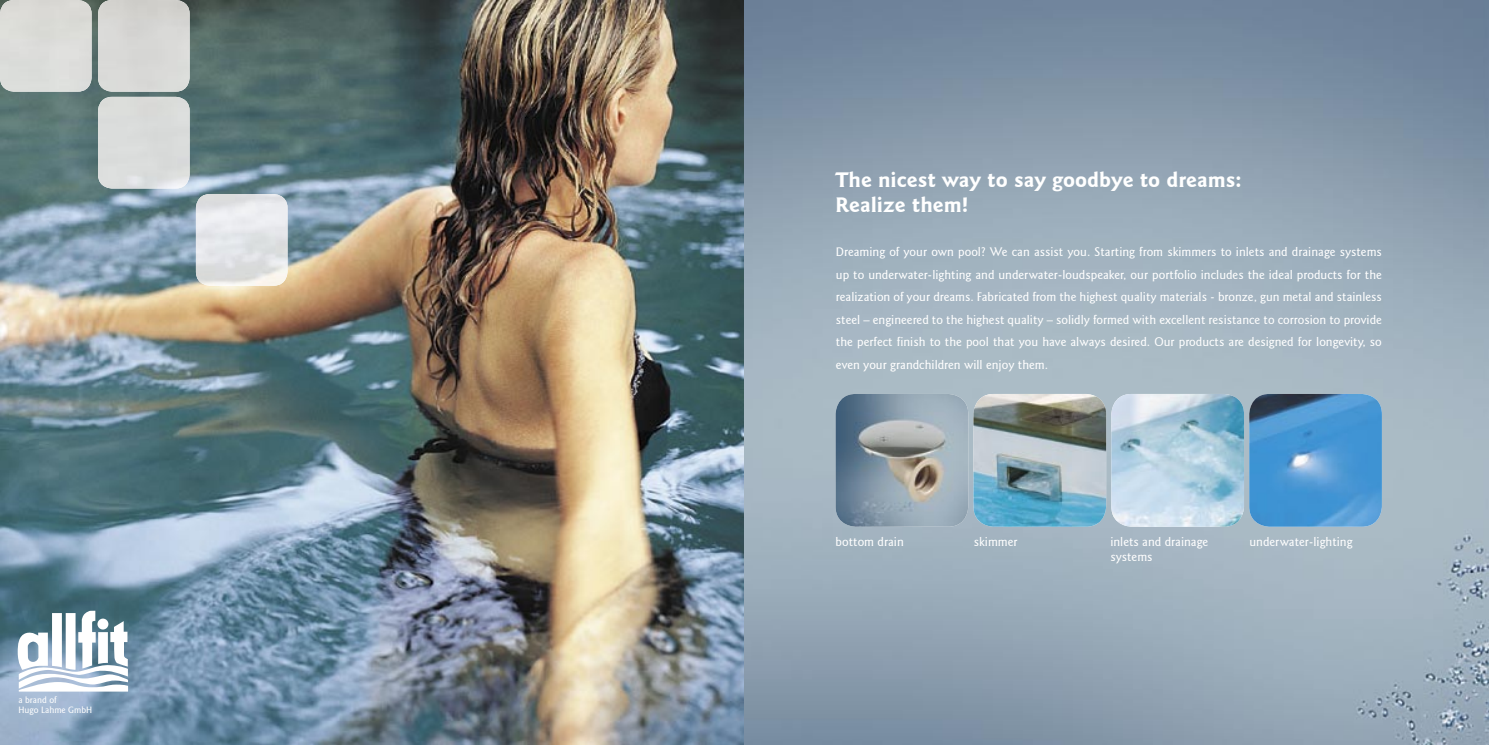
<style>
.page{position:relative;width:1489px;height:745px;background:#fff}
.page>*{position:absolute;margin:0;border:0;box-sizing:border-box;transform-origin:0 0}
.t1{font:700 21.25px/25.5px "Goudy Sans IT Cby BT";color:#fff}
.t2{font:500 12.5px/22.5px "Goudy Sans IT Cby BT";color:#fff;text-align:justify}
.t3{font:500 9.12px/9.1px "Goudy Sans IT Cby BT";color:#fff}
</style>
<div class="page">
<img style="left:0;top:0;width:1488px;height:744px">
<img style="left:835px;top:393px;width:133px;height:133px">
<img style="left:1249px;top:393px;width:132px;height:133px">
<img style="left:1111px;top:393px;width:132px;height:133px">
<img style="left:973px;top:393px;width:133px;height:133px">
<img style="left:98px;top:0;width:92px;height:92px;border-radius:14px">
<div style="left:0;top:0;width:92px;height:92px;background:#dcdcd9;border-radius:14px"></div>
<div style="left:98px;top:97px;width:92px;height:91px;background:#dadcdb;border-radius:14px"></div>
<img style="left:196px;top:194px;width:91px;height:91px;border-radius:14px">
<svg style="left:18px;top:610px;width:110px;height:81px"></svg>
<p class="t3" style="left:18px;top:695px;width:75px">a brand of<br>Hugo Lahme GmbH</p>
<h1 class="t1" style="left:835px;top:166px;width:407px">The nicest way to say goodbye to dreams:<br>Realize them!</h1>
<p class="t2" style="left:835px;top:240px;width:547px">Dreaming of your own pool? We can assist you. Starting from skimmers to inlets and drainage systems up to underwater-lighting and underwater-loudspeaker, our portfolio includes the ideal products for the realization of your dreams. Fabricated from the highest quality materials - bronze, gun metal and stainless steel – engineered to the highest quality – solidly formed with excellent resistance to corrosion to provide the perfect finish to the pool that you have always desired. Our products are designed for longevity, so even your grandchildren will enjoy them.</p>
<p class="t2" style="left:835px;top:530px;width:70px">bottom drain</p>
<p class="t2" style="left:973px;top:530px;width:45px">skimmer</p>
<p class="t2" style="left:1110px;top:534px;width:99px;line-height:15px">inlets and drainage systems</p>
<p class="t2" style="left:1249px;top:530px;width:105px">underwater-lighting</p>
</div>
